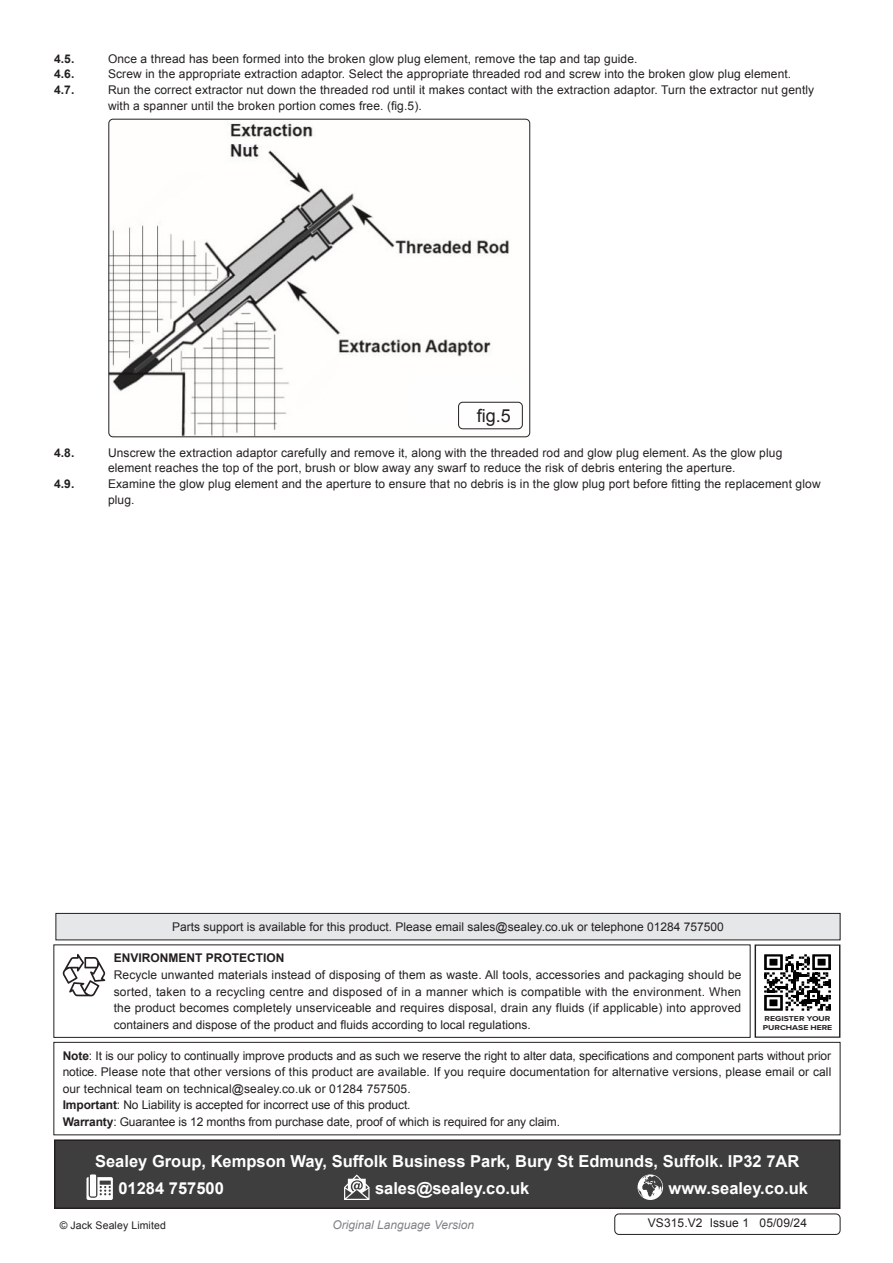
<style>
.page{position:relative;width:893px;height:1263px;background:#fff}
.page>*{position:absolute;margin:0;border:0;box-sizing:border-box;transform-origin:0 0}
.t1{font:18px "Arial";color:#231f20}
.Footer_Contact_Information{font:700 16.5px "Arial";color:#fff}
.Enviroment_Protection_Body{font:12px/15.8px "Arial";letter-spacing:.01em;color:#231f20}
.Important_Notification_Body{font:12px/16.5px "Arial";letter-spacing:-.01em;color:#231f20;text-align:justify}
.Parts_Support_Body{font:12px "Arial";color:#231f20}
.Enviroment_Protection_Header{font:700 12px "Arial";color:#231f20}
.t2{font:italic 12px "Arial";color:#808285}
.Body__Footer{font:12px "Arial";letter-spacing:.01em;color:#231f20}
.Body__Justified__7pt{font:10.5px "Arial";letter-spacing:.01em;color:#231f20}
.t3{font:700 7.35px/8.6px "Proxima Nova";color:#231f20;scale:1.18 1}
.s1{font-weight:700}
</style>
<div class="page">
<img style="left:110px;top:119px;width:420px;height:318px">
<div style="left:108px;top:119px;width:422px;height:318px;border:1px solid #231f20;border-radius:4px"></div>
<div style="left:458px;top:402px;width:65px;height:27px;border:1px solid #231f20;border-radius:4px"></div>
<div style="left:55px;top:1140px;width:785px;height:68px;background:#3e3e3f"></div>
<svg style="left:86px;top:1177px;width:27px;height:23px"></svg>
<div style="left:90px;top:1174px;width:6px;height:22px;background:#fff"></div>
<svg style="left:344px;top:1174px;width:26px;height:26px"></svg>
<svg style="left:638px;top:1174px;width:25px;height:26px"></svg>
<div style="left:54px;top:1139px;width:786px;height:70px;border:2px solid #231f20"></div>
<div style="left:53px;top:944px;width:697px;height:94px;border:1px solid #231f20"></div>
<svg style="left:63px;top:954px;width:42px;height:42px"></svg>
<div style="left:614px;top:1213px;width:226px;height:22px;border:1px solid #231f20;border-radius:4px"></div>
<div style="left:56px;top:913px;width:784px;height:27px;background:#e6e7e9"></div>
<div style="left:56px;top:913px;width:784px;height:27px;border:1px solid #231f20"></div>
<svg style="left:764px;top:954px;width:67px;height:57px"></svg>
<div style="left:755px;top:944px;width:85px;height:94px;border:1px solid #231f20"></div>
<div style="left:53px;top:1042px;width:787px;height:93px;border:1px solid #231f20"></div>
<p class="Enviroment_Protection_Header" style="left:54px;top:51px;width:22px">4.5.</p>
<p class="Enviroment_Protection_Body" style="left:108px;top:51px;width:531px">Once a thread has been formed into the broken glow plug element, remove the tap and tap guide.</p>
<p class="Enviroment_Protection_Header" style="left:54px;top:66px;width:22px">4.6.</p>
<p class="Enviroment_Protection_Body" style="left:108px;top:67px;width:685px">Screw in the appropriate extraction adaptor. Select the appropriate threaded rod and screw into the broken glow plug element.</p>
<p class="Enviroment_Protection_Header" style="left:54px;top:82px;width:22px">4.7.</p>
<p class="Enviroment_Protection_Body" style="left:108px;top:82px;width:708px">Run the correct extractor nut down the threaded rod until it makes contact with the extraction adaptor. Turn the extractor nut gently with a spanner until the broken portion comes free. (fig.5).</p>
<p class="t1" style="left:477px;top:404px;width:36px">fig.5</p>
<p class="Enviroment_Protection_Header" style="left:54px;top:444px;width:22px">4.8.</p>
<p class="Enviroment_Protection_Body" style="left:108px;top:445px;width:676px">Unscrew the extraction adaptor carefully and remove it, along with the threaded rod and glow plug element. As the glow plug element reaches the top of the port, brush or blow away any swarf to reduce the risk of debris entering the aperture.</p>
<p class="Enviroment_Protection_Header" style="left:54px;top:476px;width:22px">4.9.</p>
<p class="Enviroment_Protection_Body" style="left:108px;top:476px;width:714px">Examine the glow plug element and the aperture to ensure that no debris is in the glow plug port before fitting the replacement glow plug.</p>
<p class="Parts_Support_Body" style="left:172px;top:919px;width:553px">Parts support is available for this product. Please email sales@sealey.co.uk or telephone 01284 757500</p>
<p class="Enviroment_Protection_Header" style="left:114px;top:950px;width:172px">ENVIRONMENT PROTECTION</p>
<p class="Enviroment_Protection_Body" style="left:114px;top:967px;width:629px;line-height:16.5px;text-align:justify">Recycle unwanted materials instead of disposing of them as waste. All tools, accessories and packaging should be sorted, taken to a recycling centre and disposed of in a manner which is compatible with the environment. When the product becomes completely unserviceable and requires disposal, drain any fluids (if applicable) into approved containers and dispose of the product and fluids according to local regulations.</p>
<p class="t3" style="left:763px;top:1014px;width:60px">REGISTER YOUR<br>PURCHASE HERE</p>
<p class="Important_Notification_Body" style="left:63px;top:1047px;width:770px"><span class="s1">Note</span>: It is our policy to continually improve products and as such we reserve the right to alter data, specifications and component parts without prior notice. Please note that other versions of this product are available. If you require documentation for alternative versions, please email or call our technical team on technical@sealey.co.uk or 01284 757505.</p>
<p class="Important_Notification_Body" style="left:63px;top:1097px;width:349px"><span class="s1">Important</span>: No Liability is accepted for incorrect use of this product.</p>
<p class="Important_Notification_Body" style="left:63px;top:1113px;width:499px"><span class="s1">Warranty</span>: Guarantee is 12 months from purchase date, proof of which is required for any claim.</p>
<p class="Footer_Contact_Information" style="left:95px;top:1150px;width:706px">Sealey Group, Kempson Way, Suffolk Business Park, Bury St Edmunds, Suffolk. IP32 7AR</p>
<p class="Footer_Contact_Information" style="left:118px;top:1177px;width:107px">01284 757500</p>
<p class="Footer_Contact_Information" style="left:375px;top:1177px;width:156px">sales@sealey.co.uk</p>
<p class="Footer_Contact_Information" style="left:669px;top:1177px;width:141px">www.sealey.co.uk</p>
<p class="Body__Justified__7pt" style="left:60px;top:1218px;width:108px">© Jack Sealey Limited</p>
<p class="t2" style="left:333px;top:1217px;width:143px">Original Language Version</p>
<p class="Body__Footer" style="left:648px;top:1215px;width:161px">VS315.V2 Issue 1 05/09/24</p>
</div>
